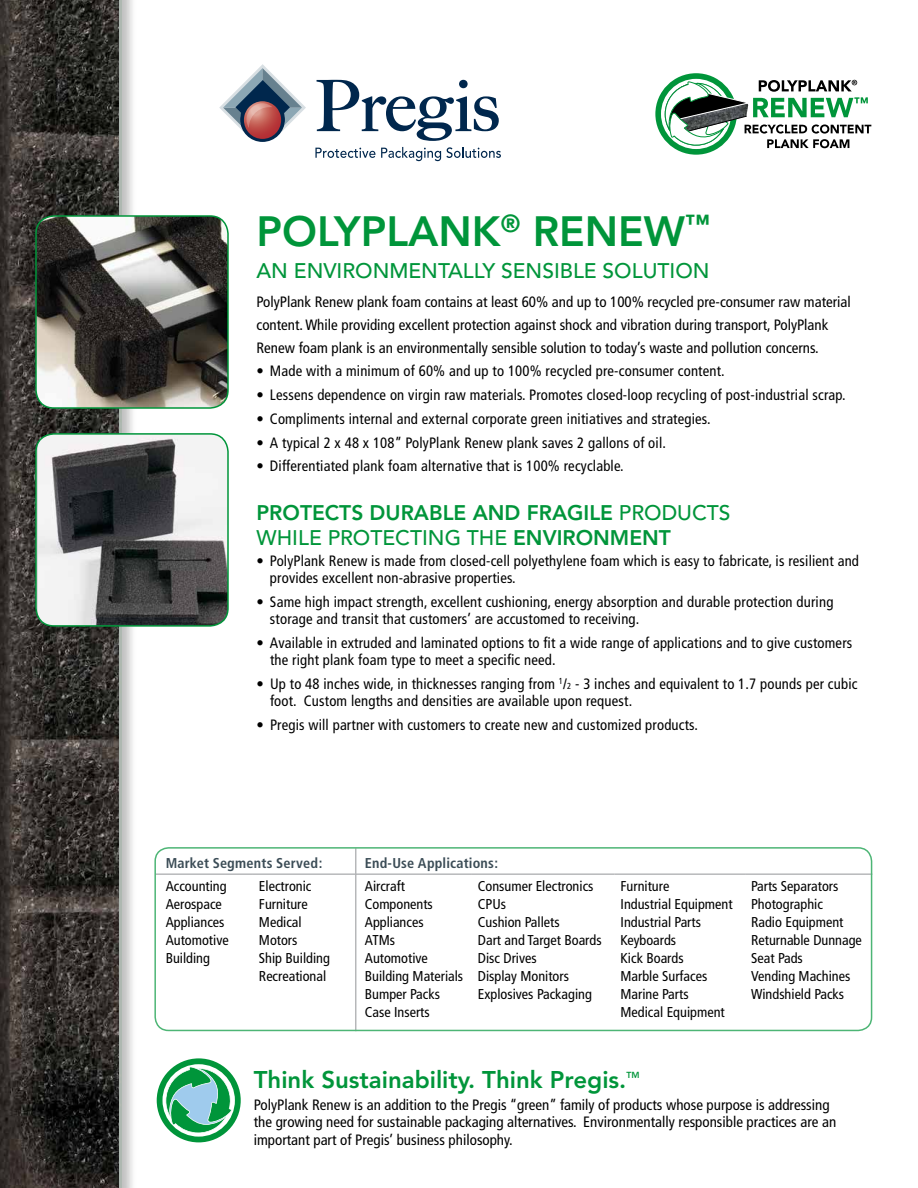
<style>
.page{position:relative;width:918px;height:1188px;background:#fff}
.page>*{position:absolute;margin:0;border:0;box-sizing:border-box;transform-origin:0 0}
.t1{font:800 42px "Avenir";color:#00953a}
.t2{font:800 24px "Avenir";color:#00953a}
.t3{font:800 21px/25.2px "Avenir";color:#00953a}
.t4{font:500 21px "Avenir";color:#00953a}
.t5{font:condensed 15px/17.2px "Frutiger";letter-spacing:.01em;color:#000}
.t6{font:condensed 14.25px/18px "Frutiger";color:#000}
.t7{font:700 condensed 14.25px "Frutiger";letter-spacing:.01em;color:#3b4c56}
.t8{font:800 8.7px "Avenir";color:#00953a}
.s1{font-weight:500}
.s2{font-size:8.7px}
</style>
<div class="page">
<div style="left:0;top:0;width:137px;height:1188px;background:#000;opacity:.25"></div>
<img style="left:0;top:0;width:119px;height:1188px">
<img style="left:36px;top:216px;width:192px;height:192px">
<div style="left:35px;top:215px;width:194px;height:194px;border:2px solid #00953a;border-radius:18px"></div>
<img style="left:38px;top:434px;width:190px;height:192px">
<div style="left:35px;top:433px;width:194px;height:194px;border:2px solid #00953a;border-radius:18px"></div>
<svg style="left:655px;top:73px;width:216px;height:82px"></svg>
<svg style="left:157px;top:1058px;width:84px;height:84px"></svg>
<svg style="left:315px;top:148px;width:60px;height:10px"></svg>
<svg style="left:381px;top:147px;width:120px;height:14px"></svg>
<svg style="left:317px;top:80px;width:182px;height:61px"></svg>
<svg style="left:219px;top:64px;width:87px;height:78px"></svg>
<svg style="left:355px;top:850px;width:1px;height:24px"></svg>
<hr style="left:472px;top:874px;width:143px;height:1px;background:#939598">
<hr style="left:615px;top:874px;width:130px;height:1px;background:#939598">
<hr style="left:745px;top:874px;width:127px;height:1px;background:#939598">
<hr style="left:155px;top:874px;width:98px;height:1px;background:#939598">
<hr style="left:253px;top:874px;width:103px;height:1px;background:#939598">
<hr style="left:356px;top:874px;width:116px;height:1px;background:#939598">
<hr style="left:355px;top:875px;width:1px;height:156px;background:#939598">
<div style="left:154px;top:847px;width:718px;height:184px;border:2px solid #4db575;border-radius:14px"></div>
<h1 class="t1" style="left:256px;top:207px;width:455px">POLYPLANK<sup>®</sup> RENEW<sup>™</sup></h1>
<h3 class="t4" style="left:256px;top:259px;width:455px">AN ENVIRONMENTALLY SENSIBLE SOLUTION</h3>
<p class="t5" style="left:256px;top:291px;width:596px;line-height:22.6px">PolyPlank Renew plank foam contains at least 60% and up to 100% recycled pre-consumer raw material content. While providing excellent protection against shock and vibration during transport, PolyPlank<br>Renew foam plank is an environmentally sensible solution to today’s waste and pollution concerns.</p>
<p class="t5" style="left:256px;top:363px;width:470px">• Made with a minimum of 60% and up to 100% recycled pre-consumer content.</p>
<p class="t5" style="left:256px;top:386px;width:591px">• Lessens dependence on virgin raw materials. Promotes closed-loop recycling of post-industrial scrap.</p>
<p class="t5" style="left:256px;top:410px;width:456px">• Compliments internal and external corporate green initiatives and strategies.</p>
<p class="t5" style="left:256px;top:434px;width:411px">• A typical 2 x 48 x 108” PolyPlank Renew plank saves 2 gallons of oil.</p>
<p class="t5" style="left:256px;top:458px;width:369px">• Differentiated plank foam alternative that is 100% recyclable.</p>
<h3 class="t3" style="left:256px;top:500px;width:476px">PROTECTS DURABLE AND FRAGILE <span class="s1">PRODUCTS<br>WHILE PROTECTING THE</span> ENVIRONMENT</h3>
<p class="t5" style="left:270px;top:552px;width:591px;text-indent:-13px">• PolyPlank Renew is made from closed-cell polyethylene foam which is easy to fabricate, is resilient and provides excellent non-abrasive properties.</p>
<p class="t5" style="left:270px;top:593px;width:565px;text-indent:-13px">• Same high impact strength, excellent cushioning, energy absorption and durable protection during storage and transit that customers’ are accustomed to receiving.</p>
<p class="t5" style="left:270px;top:634px;width:584px;text-indent:-14px">• Available in extruded and laminated options to fit a wide range of applications and to give customers the right plank foam type to meet a specific need.</p>
<p class="t5" style="left:270px;top:675px;width:589px;text-indent:-14px">• Up to 48 inches wide, in thicknesses ranging from <sup>1</sup>/<span class="s2">2</span> - 3 inches and equivalent to 1.7 pounds per cubic foot. Custom lengths and densities are available upon request.</p>
<p class="t5" style="left:257px;top:716px;width:443px">• Pregis will partner with customers to create new and customized products.</p>
<p class="t7" style="left:166px;top:855px;width:158px">Market Segments Served:</p>
<p class="t7" style="left:365px;top:855px;width:135px">End-Use Applications:</p>
<p class="t6" style="left:166px;top:877px;width:65px">Accounting<br>Aerospace<br>Appliances<br>Automotive<br>Building</p>
<p class="t6" style="left:259px;top:877px;width:72px">Electronic<br>Furniture<br>Medical<br>Motors<br>Ship Building<br>Recreational</p>
<p class="t6" style="left:365px;top:877px;width:100px">Aircraft<br>Components<br>Appliances<br>ATMs<br>Automotive<br>Building Materials<br>Bumper Packs<br>Case Inserts</p>
<p class="t6" style="left:478px;top:877px;width:125px">Consumer Electronics<br>CPUs<br>Cushion Pallets<br>Dart and Target Boards<br>Disc Drives<br>Display Monitors<br>Explosives Packaging</p>
<p class="t6" style="left:621px;top:877px;width:114px">Furniture<br>Industrial Equipment<br>Industrial Parts<br>Keyboards<br>Kick Boards<br>Marble Surfaces<br>Marine Parts<br>Medical Equipment</p>
<p class="t6" style="left:751px;top:877px;width:112px">Parts Separators<br>Photographic<br>Radio Equipment<br>Returnable Dunnage<br>Seat Pads<br>Vending Machines<br>Windshield Packs</p>
<h2 class="t2" style="left:254px;top:1065px;width:374px">Think Sustainability. Think Pregis.</h2>
<p class="t8" style="left:626px;top:1070px;width:15px">TM</p>
<p class="t5" style="left:254px;top:1097px;width:584px">PolyPlank Renew is an addition to the Pregis “green” family of products whose purpose is addressing the growing need for sustainable packaging alternatives. Environmentally responsible practices are an important part of Pregis’ business philosophy.</p>
</div>
